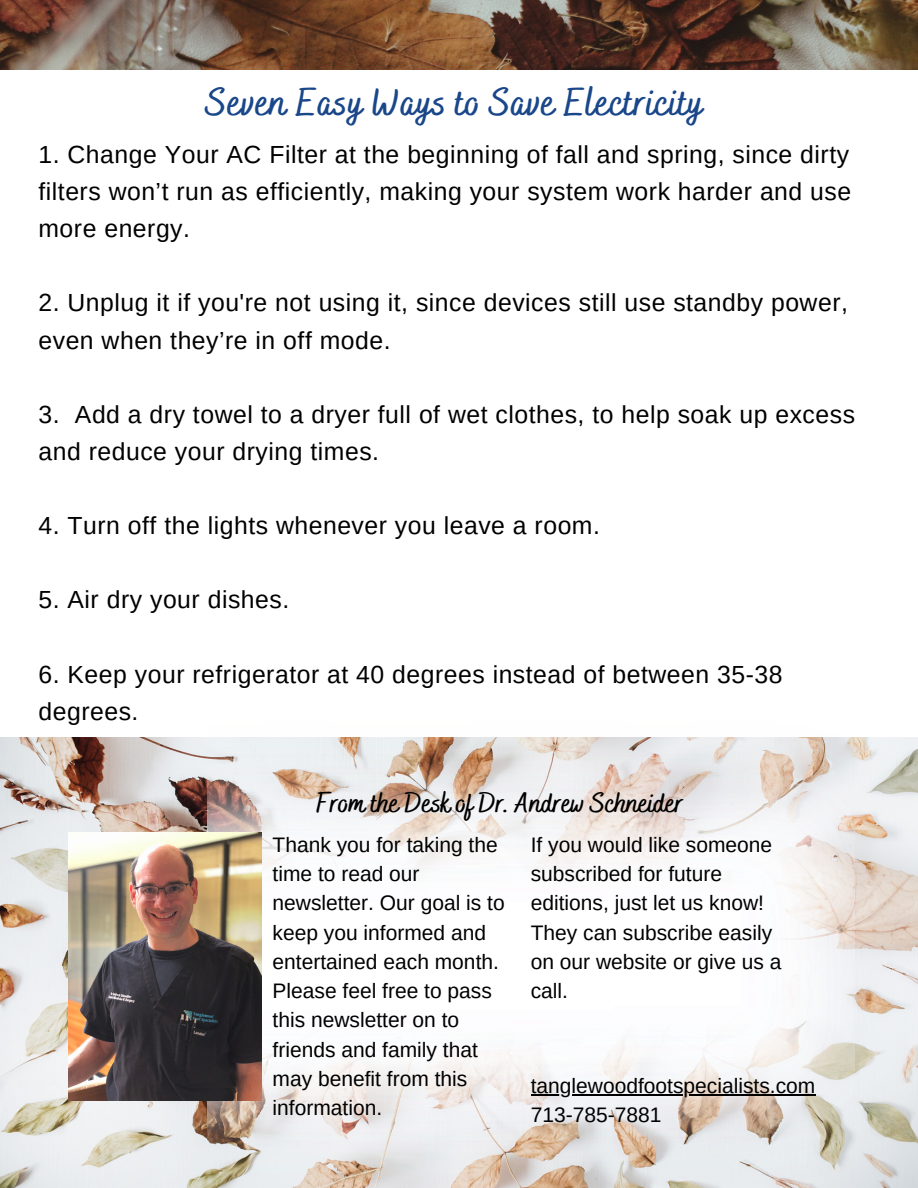
<style>
.page{position:relative;width:918px;height:1188px;background:#fff}
.page>*{position:absolute;margin:0;border:0;box-sizing:border-box;transform-origin:0 0}
.t1{font:700 39px "Bakerie Smooth";letter-spacing:.02em;color:#1a4789}
.t2{font:700 27.9px "Bakerie Smooth";color:#000}
.t3{font:24.75px/37.2px "Arimo";letter-spacing:.02em;color:#000}
.t4{font:21px/29.2px "Arimo";color:#000}
</style>
<div class="page">
<img style="left:0;top:738px;width:918px;height:450px">
<img style="left:0;top:0;width:918px;height:69px">
<img style="left:207px;top:737px;width:647px;height:451px">
<img style="left:68px;top:833px;width:194px;height:267px">
<hr style="left:531px;top:1094px;width:284px;height:1px;background:#000">
<h1 class="t1" style="left:206px;top:80px;width:498px">Seven Easy Ways to Save Electricity</h1>
<p class="t3" style="left:39px;top:136px;width:814px;text-align:justify">1. Change Your AC Filter at the beginning of fall and spring, since dirty filters won’t run as efficiently, making your system work harder and use more energy.</p>
<p class="t3" style="left:39px;top:284px;width:811px">2. Unplug it if you're not using it, since devices still use standby power, even when they’re in off mode.</p>
<p class="t3" style="left:39px;top:396px;width:818px">3. Add a dry towel to a dryer full of wet clothes, to help soak up excess and reduce your drying times.</p>
<p class="t3" style="left:39px;top:507px;width:563px">4. Turn off the lights whenever you leave a room.</p>
<p class="t3" style="left:39px;top:581px;width:252px">5. Air dry your dishes.</p>
<p class="t3" style="left:39px;top:655px;width:746px">6. Keep your refrigerator at 40 degrees instead of between 35-38 degrees.</p>
<p class="t2" style="left:317px;top:787px;width:369px">From the Desk of Dr. Andrew Schneider</p>
<p class="t4" style="left:273px;top:830px;width:234px">Thank you for taking the time to read our newsletter. Our goal is to keep you informed and entertained each month.<br>Please feel free to pass this newsletter on to friends and family that may benefit from this information.</p>
<p class="t4" style="left:531px;top:830px;width:252px">If you would like someone subscribed for future editions, just let us know!<br>They can subscribe easily on our website or give us a call.</p>
<p class="t4" style="left:531px;top:1071px;width:286px">tanglewoodfootspecialists.com<br>713-785-7881</p>
</div>
